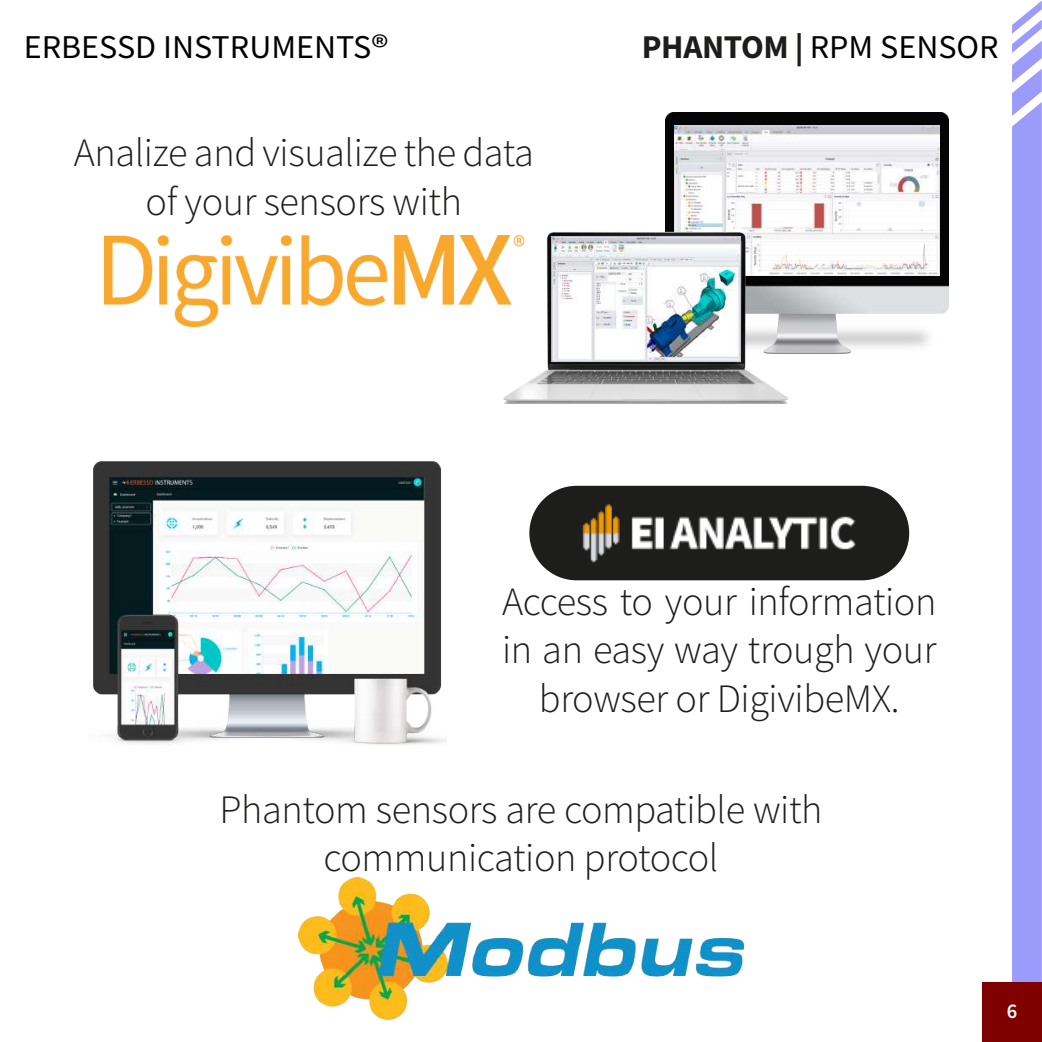
<style>
.page{position:relative;width:1042px;height:1042px;background:#fff}
.page>*{position:absolute;margin:0;border:0;box-sizing:border-box;transform-origin:0 0}
.t1{font:300 40.25px/48.3px "Source Sans Pro";letter-spacing:-.01em;color:#1d1d1b;text-align:center}
.t2{font:33.25px "Source Sans Pro";color:#000}
.t3{font:600 21px "Source Sans Pro";color:#fff}
.s1{font-weight:700;color:#1d1d1b}
</style>
<div class="page">
<svg style="left:1012px;top:1px;width:30px;height:981px;background:#a1a1fb"></svg>
<img style="left:104px;top:235px;width:399px;height:91px">
<img style="left:298px;top:877px;width:446px;height:142px">
<div style="left:982px;top:982px;width:60px;height:60px;background:#800000"></div>
<div style="left:529px;top:486px;width:380px;height:94px;background:#1d1d1b;border-radius:47px"></div>
<img style="left:562px;top:486px;width:315px;height:94px">
<img style="left:93px;top:461px;width:353px;height:284px">
<img style="left:788px;top:353px;width:62px;height:1px">
<img style="left:665px;top:113px;width:283px;height:240px">
<img style="left:674px;top:125px;width:265px;height:150px">
<img style="left:503px;top:232px;width:285px;height:172px">
<img style="left:551px;top:237px;width:189px;height:124px">
<p class="t2" style="left:24px;top:26px;width:366px">ERBESSD INSTRUMENTS®</p>
<p class="t2" style="left:642px;top:26px;width:358px"><span class="s1">PHANTOM |</span> RPM SENSOR</p>
<p class="t1" style="left:74px;top:129px;width:462px">Analize and visualize the data of your sensors with</p>
<p class="t1" style="left:502px;top:577px;width:436px">Access to your information in an easy way trough your browser or DigivibeMX.</p>
<p class="t1" style="left:219px;top:785px;width:604px">Phantom sensors are compatible with communication protocol</p>
<p class="t3" style="left:1007px;top:997px;width:12px">6</p>
</div>
